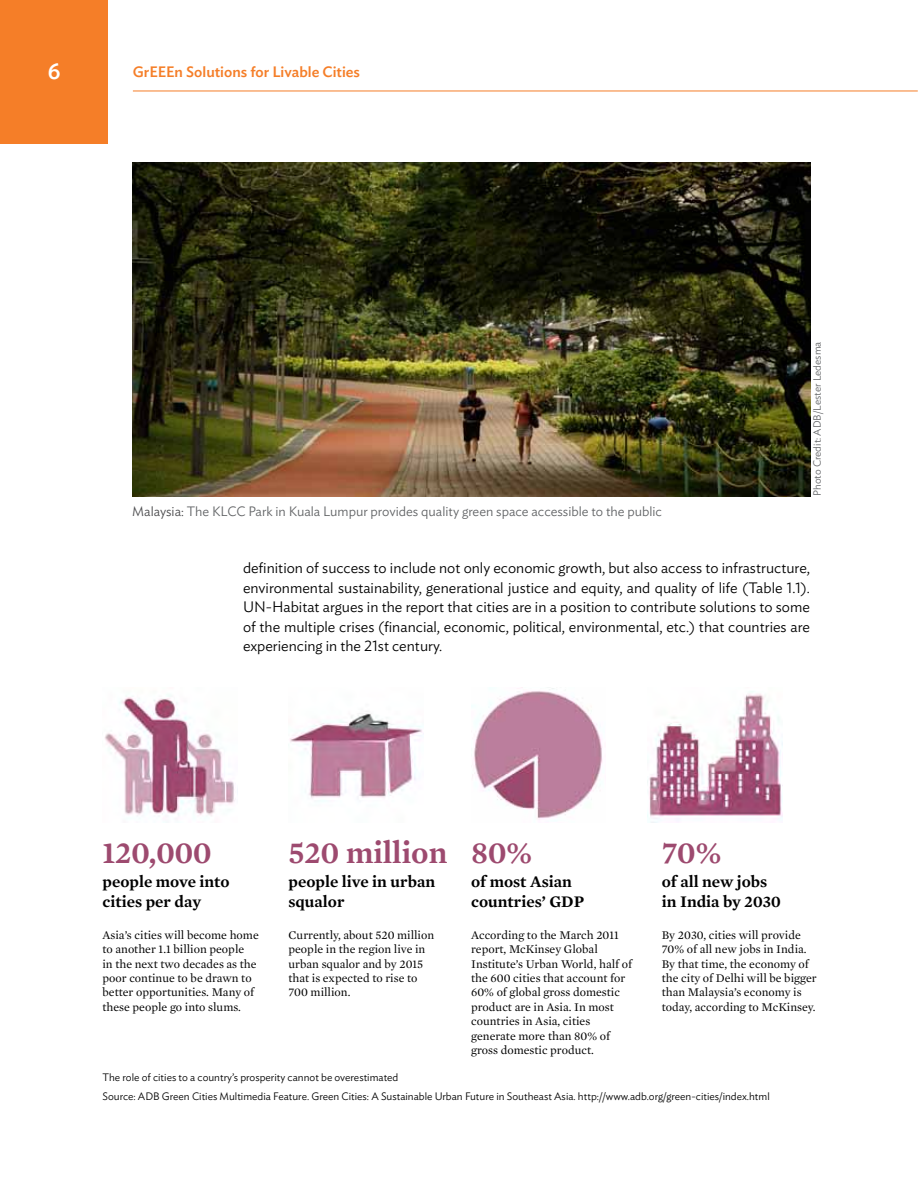
<style>
.page{position:relative;width:918px;height:1188px;background:#fff}
.page>*{position:absolute;margin:0;border:0;box-sizing:border-box;transform-origin:0 0}
.t1{font:600 31.5px "Mercury Text G1";color:#9d4a6f}
.t2{font:500 22.5px "Ideal Sans";color:#fff}
.t3{font:600 16.5px/19.8px "Mercury Text G1";color:#000}
.t4{font:300 15px/19.5px "Ideal Sans";color:#000;text-align:justify}
.t5{font:500 15px "Ideal Sans";color:#f57e28}
.t6{font:300 13.5px "Ideal Sans";color:#626466}
.t7{font:12px/14.4px "Mercury Text G1";color:#000}
.t8{font:300 10.65px/18.3px "Ideal Sans";color:#000}
.t9{font:300 10.5px "Ideal Sans";color:#626466}
.s1{color:#4c4c4e}
</style>
<div class="page">
<div style="left:0;top:0;width:108px;height:144px;background:#f57e28"></div>
<hr style="left:133px;top:91px;width:785px;height:1px;background:#f57e28">
<img style="left:132px;top:162px;width:678px;height:334px">
<img style="left:105px;top:694px;width:130px;height:122px">
<img style="left:290px;top:713px;width:133px;height:89px">
<img style="left:471px;top:688px;width:132px;height:133px">
<img style="left:649px;top:691px;width:133px;height:132px">
<h2 class="t2" style="left:48px;top:54px;width:14px">6</h2>
<p class="t5" style="left:133px;top:61px;width:229px">GrEEEn Solutions for Livable Cities</p>
<p class="t6" style="left:132px;top:501px;width:531px"><span class="s1">Malaysia:</span> The KLCC Park in Kuala Lumpur provides quality green space accessible to the public</p>
<p class="t9" style="left:809px;top:496px;width:156px;rotate:-90deg">Photo Credit: ADB/Lester Ledesma</p>
<p class="t4" style="left:243px;top:557px;width:568px">definition of success to include not only economic growth, but also access to infrastructure, environmental sustainability, generational justice and equity, and quality of life (Table 1.1).<br>UN-Habitat argues in the report that cities are in a position to contribute solutions to some of the multiple crises (financial, economic, political, environmental, etc.) that countries are experiencing in the 21st century.</p>
<h1 class="t1" style="left:102px;top:829px;width:111px">120,000</h1>
<h3 class="t3" style="left:102px;top:871px;width:129px">people move into cities per day</h3>
<h1 class="t1" style="left:288px;top:829px;width:160px">520 million</h1>
<h3 class="t3" style="left:288px;top:871px;width:148px">people live in urban squalor</h3>
<h1 class="t1" style="left:471px;top:829px;width:63px">80%</h1>
<h3 class="t3" style="left:471px;top:871px;width:115px">of most Asian countries’ GDP</h3>
<h1 class="t1" style="left:662px;top:829px;width:61px">70%</h1>
<h3 class="t3" style="left:662px;top:871px;width:120px">of all new jobs in India by 2030</h3>
<p class="t7" style="left:102px;top:927px;width:158px">Asia’s cities will become home to another 1.1 billion people<br>in the next two decades as the poor continue to be drawn to better opportunities. Many of these people go into slums.</p>
<p class="t7" style="left:288px;top:927px;width:147px">Currently, about 520 million people in the region live in urban squalor and by 2015 that is expected to rise to<br>700 million.</p>
<p class="t7" style="left:471px;top:927px;width:162px">According to the March 2011 report, McKinsey Global<br>Institute’s Urban World, half of the 600 cities that account for<br>60% of global gross domestic product are in Asia. In most countries in Asia, cities generate more than 80% of gross domestic product.</p>
<p class="t7" style="left:662px;top:927px;width:156px">By 2030, cities will provide<br>70% of all new jobs in India.<br>By that time, the economy of the city of Delhi will be bigger than Malaysia’s economy is today, according to McKinsey.</p>
<p class="t8" style="left:102px;top:1068px;width:669px">The role of cities to a country’s prosperity cannot be overestimated<br>Source: ADB Green Cities Multimedia Feature. Green Cities: A Sustainable Urban Future in Southeast Asia. http://www.adb.org/green-cities/index.html</p>
</div>
